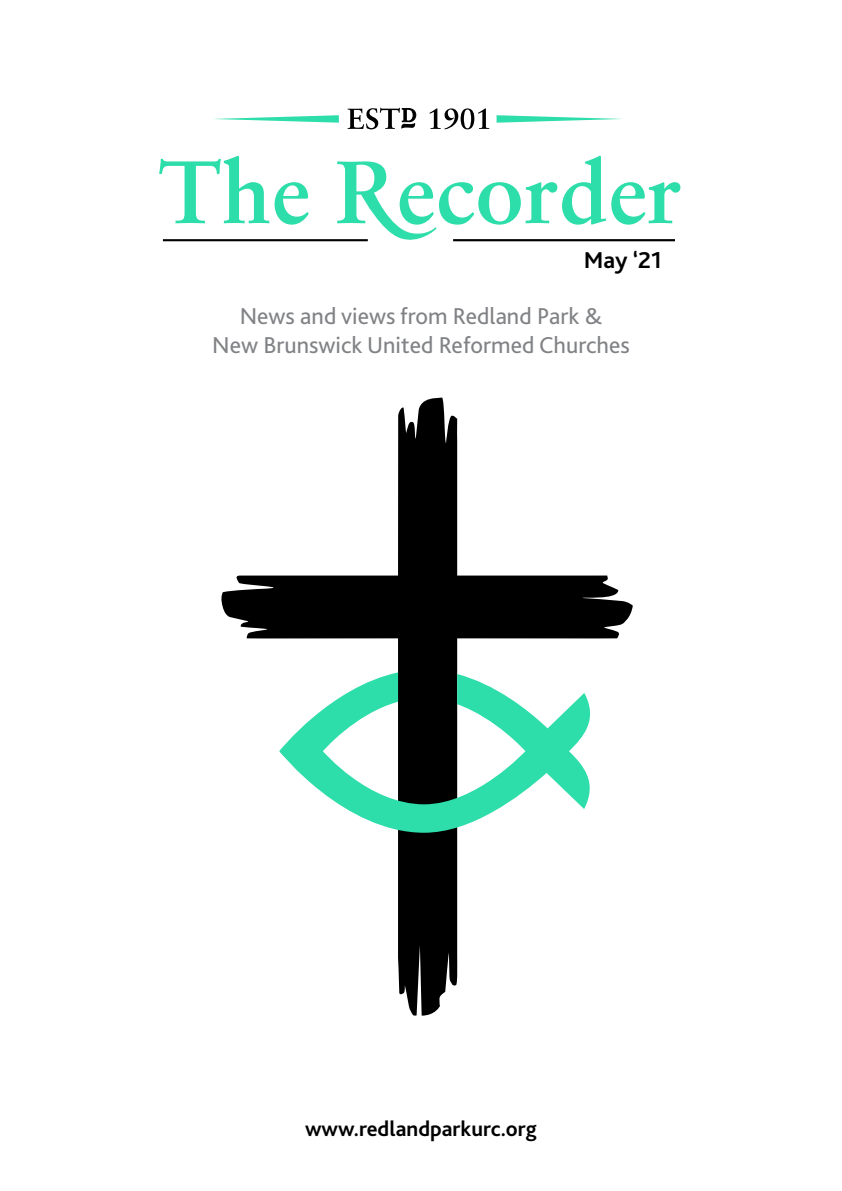
<style>
.page{position:relative;width:842px;height:1191px;background:#fff}
.page>*{position:absolute;margin:0;border:0;box-sizing:border-box;transform-origin:0 0}
.t1{font:24px/28.8px "Bliss 2";color:#808285;text-align:center}
.t2{font:700 24px "Bliss 2";color:#000}
.t3{font:700 22px "Bliss 2";color:#000}
</style>
<div class="page">
<svg style="left:429px;top:108px;width:60px;height:21px"></svg>
<svg style="left:348px;top:108px;width:68px;height:21px"></svg>
<svg style="left:221px;top:397px;width:412px;height:619px"></svg>
<svg style="left:159px;top:156px;width:521px;height:86px"></svg>
<svg style="left:497px;top:115px;width:125px;height:8px"></svg>
<svg style="left:213px;top:115px;width:126px;height:8px"></svg>
<svg style="left:279px;top:672px;width:320px;height:160px"></svg>
<p class="t2" style="left:584px;top:245px;width:80px">May ‘21</p>
<p class="t1" style="left:212px;top:301px;width:419px">News and views from Redland Park &amp;<br>New Brunswick United Reformed Churches</p>
<p class="t3" style="left:305px;top:1114px;width:233px">www.redlandparkurc.org</p>
</div>
